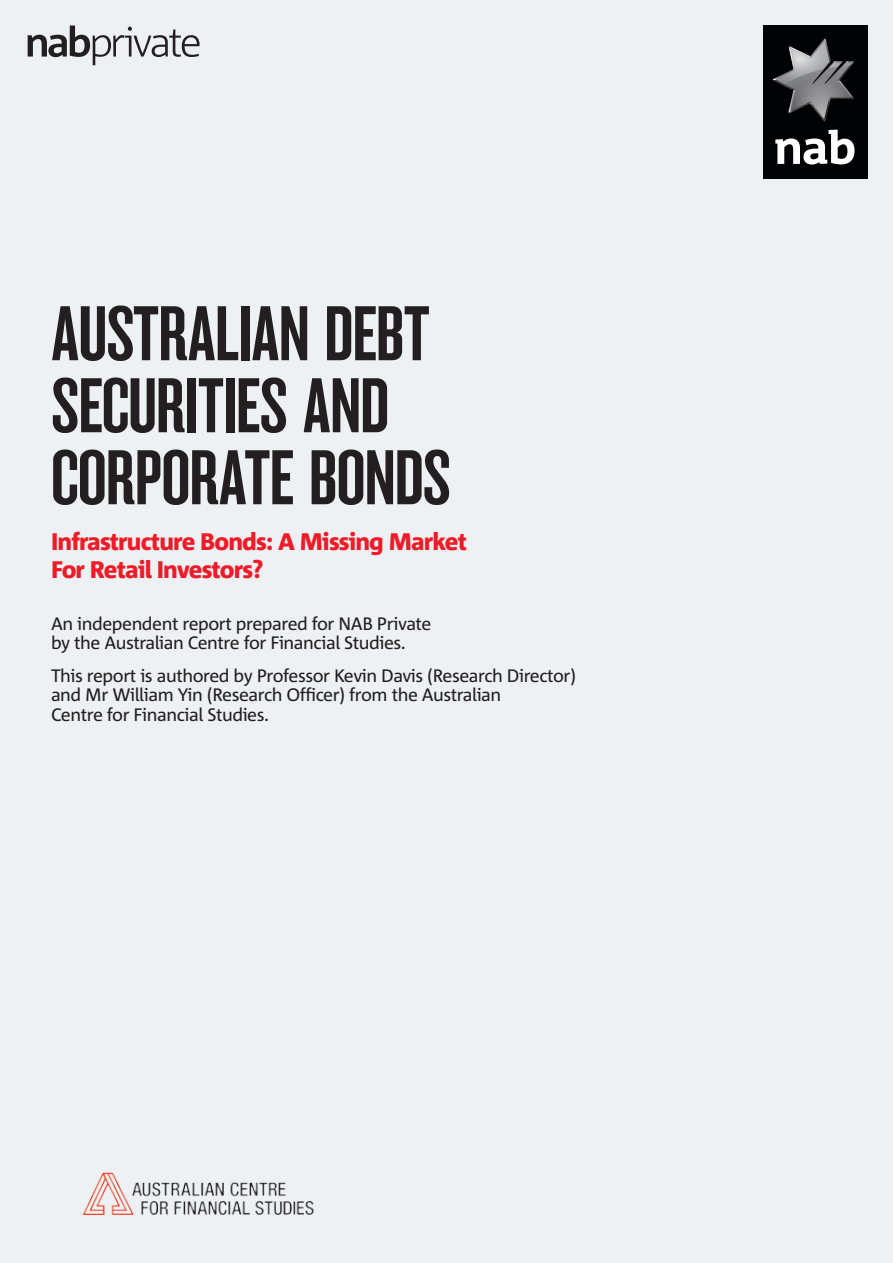
<style>
.page{position:relative;width:893px;height:1263px;background:#edf1f3}
.page>*{position:absolute;margin:0;border:0;box-sizing:border-box;transform-origin:0 0}
.t1{font:72px/72px "NAB Impact";letter-spacing:-.01em;color:#231f20}
.t2{font:800 24px/28.5px "Corpid";letter-spacing:-.035em;color:#ee1c28}
.t3{font:18px/19.5px "Corpid";letter-spacing:-.025em;color:#231f20}
</style>
<div class="page">
<img style="left:82px;top:1172px;width:232px;height:44px">
<div style="left:763px;top:26px;width:104px;height:153px;background:#010203"></div>
<svg style="left:775px;top:130px;width:79px;height:35px"></svg>
<svg style="left:773px;top:39px;width:81px;height:82px"></svg>
<svg style="left:28px;top:26px;width:172px;height:39px"></svg>
<h1 class="t1" style="left:51px;top:303px;width:401px">AUSTRALIAN DEBT<br>SECURITIES AND<br>CORPORATE BONDS</h1>
<h2 class="t2" style="left:51px;top:527px;width:417px">Infrastructure Bonds: A Missing Market<br>For Retail Investors?</h2>
<p class="t3" style="left:51px;top:614px;width:382px">An independent report prepared for NAB Private by the Australian Centre for Financial Studies.</p>
<p class="t3" style="left:51px;top:666px;width:527px">This report is authored by Professor Kevin Davis (Research Director) and Mr William Yin (Research Officer) from the Australian<br>Centre for Financial Studies.</p>
</div>
